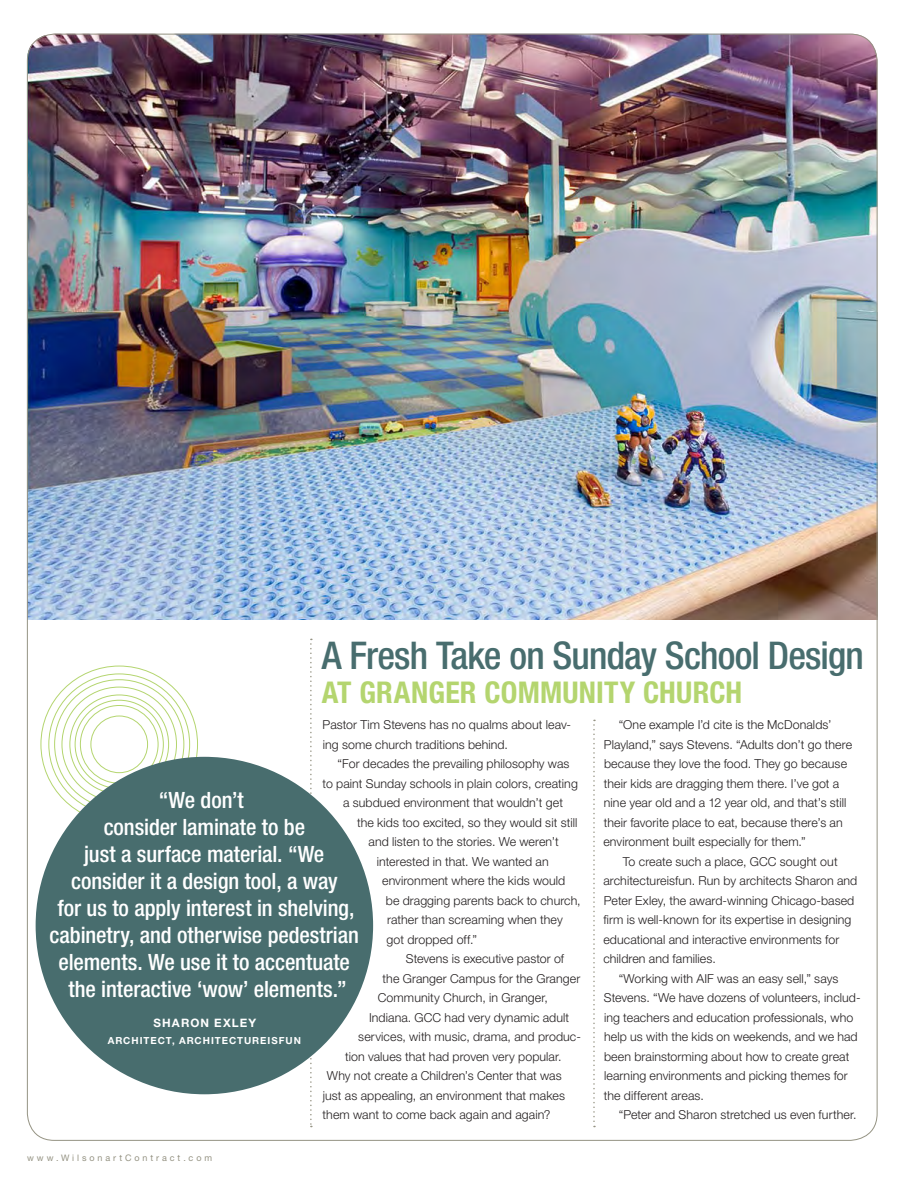
<style>
.page{position:relative;width:918px;height:1188px;background:#fff}
.page>*{position:absolute;margin:0;border:0;box-sizing:border-box;transform-origin:0 0}
.caseStudyHeadline{font:500 condensed 38.25px "Helvetica Neue";letter-spacing:-.02em;color:#486d6e}
.caseStudyHeadline-2{font:700 condensed 30px "Helvetica Neue";letter-spacing:.005em;color:#b4d56f}
.caseQuotes{font:500 condensed 22.5px/27px "Helvetica Neue";letter-spacing:-.005em;color:#fff;text-align:center}
.CaseStudyText{font:300 12.3px/19.5px "Helvetica Neue";letter-spacing:.005em;color:#231f20}
.CaseStudyTextOne{font:300 12.3px/19.5px "Helvetica Neue";letter-spacing:.005em;color:#231f20}
.caseQuotee{font:700 11.7px "Helvetica Neue";letter-spacing:.1em;color:#fff}
.CaseQuoteRole{font:700 9.75px "Helvetica Neue";letter-spacing:.1em;color:#fff}
.website{font:9px "Helvetica Neue";letter-spacing:.325em;color:#959383}
</style>
<div class="page">
<img style="left:27px;top:34px;width:849px;height:279px">
<img style="left:29px;top:313px;width:847px;height:307px">
<svg style="left:593px;top:720px;width:2px;height:407px"></svg>
<svg style="left:310px;top:639px;width:2px;height:488px"></svg>
<div style="left:90px;top:716px;width:58px;height:57px;border:1px solid #b4d56f;border-radius:50%"></div>
<div style="left:36px;top:757px;width:337px;height:337px;background:#486d6e;border-radius:50%"></div>
<p class="caseStudyHeadline" style="left:322px;top:632px;width:544px">A Fresh Take on Sunday School Design</p>
<p class="caseStudyHeadline-2" style="left:322px;top:674px;width:422px">AT GRANGER COMMUNITY CHURCH</p>
<p class="CaseStudyText" style="left:603px;top:715px;width:250px;text-indent:15px">“One example I’d cite is the McDonalds’ Playland,” says Stevens. “Adults don’t go there because they love the food. They go because their kids are dragging them there. I’ve got a nine year old and a 12 year old, and that’s still their favorite place to eat, because there’s an environment built especially for them.”</p>
<p class="CaseStudyText" style="left:603px;top:852px;width:256px;text-indent:19px">To create such a place, GCC sought out architectureisfun. Run by architects Sharon and Peter Exley, the award-winning Chicago-based firm is well-known for its expertise in designing educational and interactive environments for children and families.</p>
<p class="CaseStudyText" style="left:604px;top:969px;width:258px;text-indent:15px">“Working with AIF was an easy sell,” says Stevens. “We have dozens of volunteers, includ&shy;ing teachers and education professionals, who help us with the kids on weekends, and we had been brainstorming about how to create great learning environments and picking themes for the different areas.</p>
<p class="CaseStudyText" style="left:619px;top:1105px;width:239px">“Peter and Sharon stretched us even further.</p>
<p class="CaseStudyTextOne" style="left:323px;top:715px;width:250px">Pastor Tim Stevens has no qualms about leav&shy;ing some church traditions behind.</p>
<p class="CaseStudyText" style="left:338px;top:754px;width:234px">“For decades the prevailing philosophy was</p>
<p class="CaseStudyText" style="left:323px;top:774px;width:257px">to paint Sunday schools in plain colors, creating</p>
<p class="CaseStudyText" style="left:343px;top:793px;width:221px">a subdued environment that wouldn’t get</p>
<p class="CaseStudyText" style="left:357px;top:813px;width:222px">the kids too excited, so they would sit still</p>
<p class="CaseStudyText" style="left:369px;top:832px;width:192px">and listen to the stories. We weren’t</p>
<p class="CaseStudyText" style="left:377px;top:852px;width:173px">interested in that. We wanted an</p>
<p class="CaseStudyText" style="left:382px;top:871px;width:185px">environment where the kids would</p>
<p class="CaseStudyText" style="left:386px;top:891px;width:196px">be dragging parents back to church,</p>
<p class="CaseStudyText" style="left:387px;top:910px;width:177px">rather than screaming when they</p>
<p class="CaseStudyText" style="left:387px;top:930px;width:92px">got dropped off.”</p>
<p class="CaseStudyText" style="left:406px;top:949px;width:160px">Stevens is executive pastor of</p>
<p class="CaseStudyText" style="left:383px;top:969px;width:199px">the Granger Campus for the Granger</p>
<p class="CaseStudyText" style="left:378px;top:988px;width:172px">Community Church, in Granger,</p>
<p class="CaseStudyText" style="left:369px;top:1008px;width:202px">Indiana. GCC had very dynamic adult</p>
<p class="CaseStudyText" style="left:358px;top:1027px;width:224px">services, with music, drama, and produc-</p>
<p class="CaseStudyText" style="left:345px;top:1047px;width:218px">tion values that had proven very popular.</p>
<p class="CaseStudyText" style="left:327px;top:1066px;width:236px">Why not create a Children’s Center that was</p>
<p class="CaseStudyText" style="left:323px;top:1086px;width:244px">just as appealing, an environment that makes</p>
<p class="CaseStudyText" style="left:323px;top:1105px;width:229px">them want to come back again and again?</p>
<p class="caseQuotes" style="left:50px;top:786px;width:311px">“We don’t<br>consider laminate to be<br>just a surface material. “We consider it a design tool, a way<br>for us to apply interest in shelving, cabinetry, and otherwise pedestrian elements. We use it to accentuate the interactive ‘wow’ elements.”</p>
<p class="caseQuotee" style="left:153px;top:1016px;width:104px">SHARON EXLEY</p>
<p class="CaseQuoteRole" style="left:108px;top:1034px;width:195px">ARCHITECT, ARCHITECTUREISFUN</p>
<p class="website" style="left:27px;top:1153px;width:187px">www.WilsonartContract.com</p>
</div>
